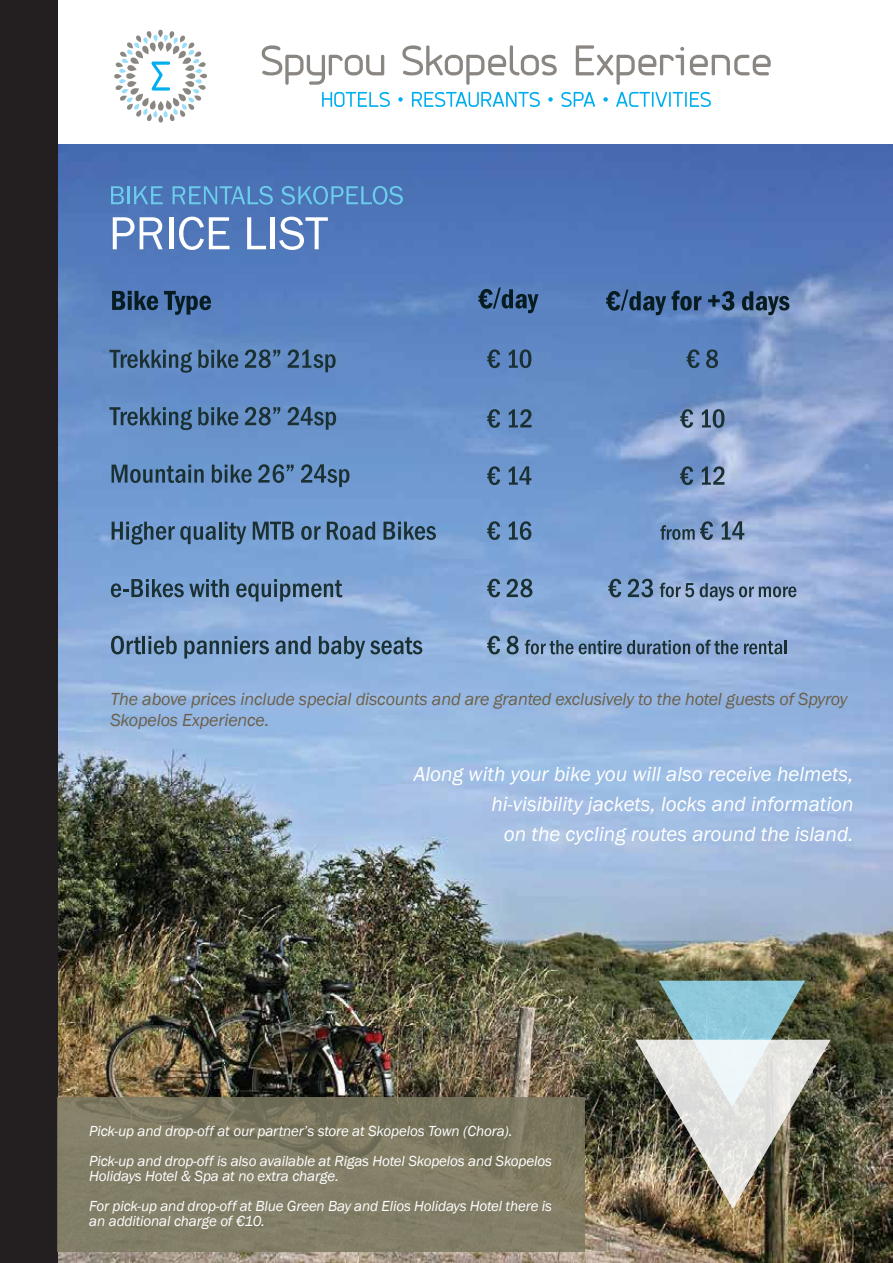
<style>
.page{position:relative;width:893px;height:1263px;background:#fff}
.page>*{position:absolute;margin:0;border:0;box-sizing:border-box;transform-origin:0 0}
.t1{font:italic 21px/30px "Franklin Gothic";color:#fff;text-align:right}
.t2{font:italic 18px/21.6px "Franklin Gothic";letter-spacing:-.01em;color:#6b604b}
.t3{font:italic 15px/30px "Franklin Gothic";letter-spacing:-.01em;color:#fff}
</style>
<div class="page">
<img style="left:57px;top:145px;width:836px;height:1118px">
<svg style="left:111px;top:636px;width:66px;height:18px"></svg>
<svg style="left:184px;top:636px;width:85px;height:23px;background:#6887a9"></svg>
<svg style="left:275px;top:636px;width:36px;height:18px"></svg>
<svg style="left:319px;top:636px;width:103px;height:23px;background:#6988a9"></svg>
<svg style="left:487px;top:636px;width:13px;height:18px"></svg>
<svg style="left:507px;top:636px;width:12px;height:18px"></svg>
<svg style="left:525px;top:640px;width:48px;height:14px"></svg>
<svg style="left:579px;top:640px;width:111px;height:14px;background:#637e9c"></svg>
<svg style="left:696px;top:640px;width:42px;height:14px"></svg>
<svg style="left:744px;top:641px;width:38px;height:13px"></svg>
<hr style="left:784px;top:640px;width:3px;height:14px;background:#1b3033">
<svg style="left:109px;top:350px;width:83px;height:23px;background:#4d6f97"></svg>
<svg style="left:198px;top:350px;width:40px;height:18px"></svg>
<svg style="left:245px;top:349px;width:35px;height:19px"></svg>
<svg style="left:288px;top:349px;width:48px;height:23px"></svg>
<svg style="left:487px;top:349px;width:13px;height:19px"></svg>
<svg style="left:509px;top:349px;width:22px;height:19px"></svg>
<svg style="left:687px;top:349px;width:13px;height:19px"></svg>
<svg style="left:706px;top:349px;width:12px;height:19px"></svg>
<svg style="left:112px;top:291px;width:46px;height:19px"></svg>
<svg style="left:164px;top:291px;width:47px;height:24px"></svg>
<svg style="left:478px;top:288px;width:60px;height:25px"></svg>
<svg style="left:606px;top:290px;width:60px;height:25px"></svg>
<svg style="left:672px;top:291px;width:29px;height:20px"></svg>
<svg style="left:708px;top:291px;width:26px;height:20px"></svg>
<svg style="left:742px;top:291px;width:47px;height:24px"></svg>
<svg style="left:112px;top:465px;width:92px;height:18px;background:#4b6d8f"></svg>
<svg style="left:212px;top:465px;width:40px;height:18px"></svg>
<svg style="left:258px;top:464px;width:36px;height:19px"></svg>
<svg style="left:301px;top:464px;width:48px;height:23px"></svg>
<svg style="left:487px;top:466px;width:13px;height:19px"></svg>
<svg style="left:509px;top:466px;width:22px;height:19px"></svg>
<svg style="left:680px;top:466px;width:13px;height:19px"></svg>
<svg style="left:702px;top:466px;width:23px;height:19px"></svg>
<svg style="left:109px;top:407px;width:83px;height:23px;background:#4e7298"></svg>
<svg style="left:198px;top:407px;width:40px;height:18px"></svg>
<svg style="left:245px;top:407px;width:35px;height:18px"></svg>
<svg style="left:288px;top:407px;width:48px;height:23px"></svg>
<svg style="left:487px;top:409px;width:13px;height:19px"></svg>
<svg style="left:509px;top:409px;width:23px;height:18px"></svg>
<svg style="left:680px;top:409px;width:13px;height:19px"></svg>
<svg style="left:702px;top:409px;width:22px;height:19px"></svg>
<svg style="left:112px;top:522px;width:134px;height:22px;background:#577a9e"></svg>
<svg style="left:253px;top:522px;width:41px;height:18px"></svg>
<svg style="left:301px;top:526px;width:20px;height:14px"></svg>
<svg style="left:327px;top:522px;width:48px;height:18px"></svg>
<svg style="left:384px;top:522px;width:52px;height:18px"></svg>
<svg style="left:487px;top:521px;width:13px;height:19px"></svg>
<svg style="left:509px;top:521px;width:22px;height:19px"></svg>
<svg style="left:660px;top:521px;width:53px;height:19px"></svg>
<svg style="left:722px;top:521px;width:22px;height:19px"></svg>
<svg style="left:111px;top:579px;width:118px;height:18px;background:#577898"></svg>
<svg style="left:236px;top:579px;width:106px;height:22px;background:#6483a4"></svg>
<svg style="left:487px;top:579px;width:13px;height:18px"></svg>
<svg style="left:507px;top:579px;width:25px;height:18px"></svg>
<svg style="left:608px;top:579px;width:13px;height:18px"></svg>
<svg style="left:628px;top:579px;width:25px;height:18px"></svg>
<svg style="left:660px;top:583px;width:34px;height:14px"></svg>
<svg style="left:700px;top:583px;width:96px;height:18px;background:#7b91ae"></svg>
<div style="left:0;top:0;width:57px;height:1263px;background:#231f20"></div>
<svg style="left:262px;top:45px;width:122px;height:40px"></svg>
<svg style="left:402px;top:45px;width:155px;height:40px"></svg>
<svg style="left:576px;top:45px;width:108px;height:40px"></svg>
<svg style="left:690px;top:55px;width:81px;height:20px"></svg>
<svg style="left:322px;top:92px;width:68px;height:15px"></svg>
<svg style="left:398px;top:97px;width:5px;height:5px"></svg>
<svg style="left:412px;top:92px;width:128px;height:15px"></svg>
<svg style="left:548px;top:97px;width:5px;height:5px"></svg>
<svg style="left:561px;top:92px;width:34px;height:15px"></svg>
<svg style="left:603px;top:97px;width:5px;height:5px"></svg>
<svg style="left:616px;top:92px;width:95px;height:15px"></svg>
<svg style="left:114px;top:30px;width:93px;height:93px"></svg>
<svg style="left:111px;top:186px;width:13px;height:18px"></svg>
<hr style="left:127px;top:186px;width:3px;height:18px;background:#6bcdec">
<svg style="left:134px;top:186px;width:29px;height:18px"></svg>
<svg style="left:173px;top:186px;width:100px;height:19px;background:#548ec6"></svg>
<svg style="left:281px;top:186px;width:122px;height:19px;background:#548ec5"></svg>
<svg style="left:113px;top:217px;width:21px;height:32px"></svg>
<svg style="left:140px;top:217px;width:23px;height:32px"></svg>
<hr style="left:169px;top:217px;width:4px;height:32px;background:#fff">
<svg style="left:179px;top:217px;width:51px;height:33px"></svg>
<svg style="left:247px;top:217px;width:19px;height:32px"></svg>
<hr style="left:271px;top:217px;width:4px;height:32px;background:#fff">
<svg style="left:279px;top:217px;width:49px;height:33px"></svg>
<img style="left:635px;top:981px;width:196px;height:228px">
<div style="left:58px;top:1098px;width:527px;height:154px;background:#7c7961"></div>
<p class="t2" style="left:111px;top:688px;width:738px">The above prices include special discounts and are granted exclusively to the hotel guests of Spyroy<br>Skopelos Experience.</p>
<h1 class="t1" style="left:414px;top:759px;width:441px">Along with your bike you will also receive helmets, hi-visibility jackets, locks and information<br>on the cycling routes around the island.</h1>
<p class="t3" style="left:89px;top:1116px;width:464px">Pick-up and drop-off at our partner’s store at Skopelos Town (Chora).<br>Pick-up and drop-off is also available at Rigas Hotel Skopelos and Skopelos</p>
<p class="t3" style="left:89px;top:1161px;width:464px">Holidays Hotel &amp; Spa at no extra charge.<br>For pick-up and drop-off at Blue Green Bay and Elios Holidays Hotel there is</p>
<p class="t3" style="left:89px;top:1206px;width:177px">an additional charge of €10.</p>
</div>
